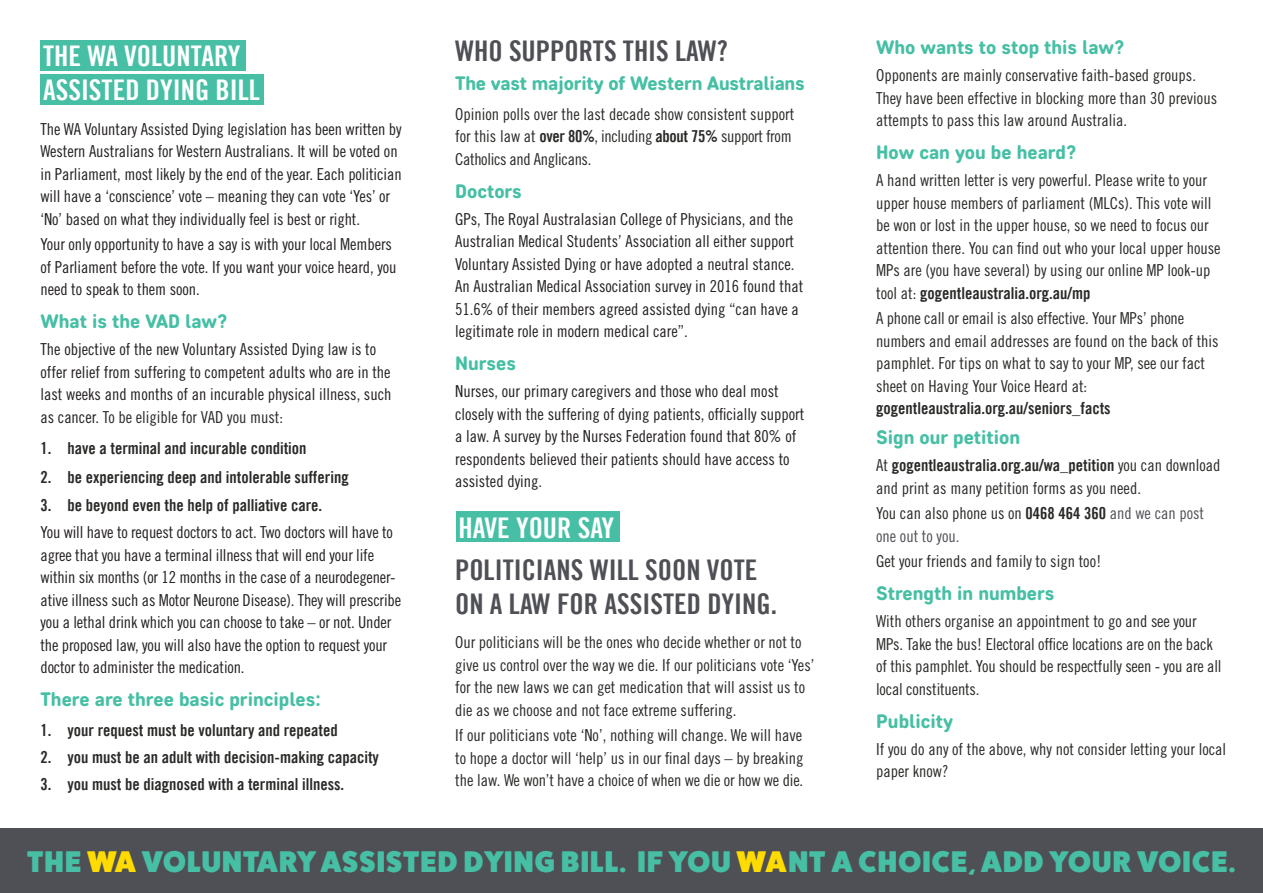
<style>
.page{position:relative;width:1263px;height:893px;background:#fff}
.page>*{position:absolute;margin:0;border:0;box-sizing:border-box;transform-origin:0 0}
.t1{font:30px "Fat Frank Free";letter-spacing:.04em;color:#46bfa5}
.Header_2{font:28.5px/34.2px "Trade Gothic Bold Cond Twenty";color:#4f5055}
.Header_2-2{font:28.5px/34.2px "Trade Gothic Bold Cond Twenty";color:#fff}
.Header_3{font:800 19.5px "Core Sans DS65";color:#46bfa5}
.Body_Small_v2{font:16.5px/22.5px "Trade Gothic LT Std Cn 18";color:#292a27}
.Body_Small_v2-2{font:16.5px/22.5px "Trade Gothic LT Std Cn 18";letter-spacing:-.005em;color:#231f20}
.t2{font:16.5px "Trade Gothic Bold Cond Twenty";color:#292a27}
.Body_Small_v2-3{font:16.5px/22.5px "Trade Gothic LT Std Cn 18";color:#4f5055}
.s1{color:#292a27}
.s2{font-family:"Trade Gothic Bold Cond Twenty"}
.s3{font-family:"Trade Gothic Bold Cond Twenty";color:#292a27}
.s4{color:#ffdc01}
</style>
<div class="page">
<div style="left:456px;top:511px;width:164px;height:31px;background:#46bfa5"></div>
<div style="left:0;top:828px;width:1263px;height:65px;background:#4f5055"></div>
<div style="left:40px;top:40px;width:206px;height:31px;background:#46bfa5"></div>
<div style="left:40px;top:74px;width:224px;height:31px;background:#46bfa5"></div>
<p class="Header_2-2" style="left:43px;top:38px;width:218px">THE WA VOLUNTARY<br>ASSISTED DYING BILL</p>
<p class="Body_Small_v2-2" style="left:40px;top:117px;width:363px">The WA Voluntary Assisted Dying legislation has been written by Western Australians for Western Australians. It will be voted on in Parliament, most likely by the end of the year. Each politician will have a ‘conscience’ vote – meaning they can vote ‘Yes’ or ‘No’ based on what they individually feel is best or right.</p>
<p class="Body_Small_v2-2" style="left:40px;top:233px;width:357px">Your only opportunity to have a say is with your local Members of Parliament before the vote. If you want your voice heard, you need to speak to them soon.</p>
<p class="Header_3" style="left:40px;top:310px;width:189px">What is the VAD law?</p>
<p class="Body_Small_v2-2" style="left:40px;top:338px;width:352px">The objective of the new Voluntary Assisted Dying law is to offer relief from suffering to competent adults who are in the last weeks and months of an incurable physical illness, such as cancer. <span class="s1">To be eligible for VAD you must:</span></p>
<p class="t2" style="left:40px;top:438px;width:268px">1. have a terminal and incurable condition</p>
<p class="t2" style="left:40px;top:467px;width:310px">2. be experiencing deep and intolerable suffering</p>
<p class="t2" style="left:40px;top:495px;width:283px">3. be beyond even the help of palliative care.</p>
<p class="Body_Small_v2-2" style="left:40px;top:521px;width:362px">You will have to request doctors to act. Two doctors will have to agree that you have a terminal illness that will end your life within six months (or 12 months in the case of a neurodegener&shy;ative illness such as Motor Neurone Disease). They will prescribe you a lethal drink which you can choose to take – or not. Under the proposed law, you will also have the option to request your doctor to administer the medication.</p>
<p class="Header_3" style="left:40px;top:688px;width:282px">There are three basic principles:</p>
<p class="t2" style="left:40px;top:720px;width:299px">1. your request must be voluntary and repeated</p>
<p class="t2" style="left:40px;top:747px;width:340px">2. you must be an adult with decision-making capacity</p>
<p class="t2" style="left:40px;top:774px;width:305px">3. you must be diagnosed with a terminal illness.</p>
<p class="Header_2" style="left:455px;top:34px;width:274px">WHO SUPPORTS THIS LAW?</p>
<p class="Header_3" style="left:455px;top:71px;width:351px">The vast majority of Western Australians</p>
<p class="Body_Small_v2" style="left:455px;top:102px;width:341px">Opinion polls over the last decade show consistent support for this law at <span class="s2">over 80%</span>, including <span class="s2">about 75%</span> support from<br>Catholics and Anglicans.</p>
<p class="Header_3" style="left:455px;top:179px;width:68px">Doctors</p>
<p class="Body_Small_v2-2" style="left:455px;top:207px;width:350px">GPs, The Royal Australasian College of Physicians, and the Australian Medical Students’ Association all either support Voluntary Assisted Dying or have adopted a neutral stance.<br>An Australian Medical Association survey in 2016 found that 51.6% of their members agreed assisted dying “can have a legitimate role in modern medical care”.</p>
<p class="Header_3" style="left:455px;top:352px;width:62px">Nurses</p>
<p class="Body_Small_v2-2" style="left:455px;top:380px;width:351px">Nurses, our primary caregivers and those who deal most closely with the suffering of dying patients, officially support a law. A survey by the Nurses Federation found that 80% of respondents believed their patients should have access to assisted dying.</p>
<p class="Header_2-2" style="left:459px;top:510px;width:157px">HAVE YOUR SAY</p>
<p class="Header_2" style="left:455px;top:552px;width:323px">POLITICIANS WILL SOON VOTE<br>ON A LAW FOR ASSISTED DYING.</p>
<p class="Body_Small_v2" style="left:455px;top:631px;width:361px">Our politicians will be the ones who decide whether or not to give us control over the way we die. If our politicians vote ‘Yes’ for the new laws we can get medication that will assist us to die as we choose and not face extreme suffering.</p>
<p class="Body_Small_v2" style="left:455px;top:724px;width:350px;text-align:justify">If our politicians vote ‘No’, nothing will change. We will have to hope a doctor will ‘help’ us in our final days – by breaking the law. We won’t have a choice of when we die or how we die.</p>
<p class="Header_3" style="left:876px;top:36px;width:250px">Who wants to stop this law?</p>
<p class="Body_Small_v2" style="left:876px;top:64px;width:342px">Opponents are mainly conservative faith-based groups.<br>They have been effective in blocking more than 30 previous attempts to pass this law around Australia.</p>
<p class="Header_3" style="left:876px;top:141px;width:202px">How can you be heard?</p>
<p class="Body_Small_v2" style="left:876px;top:169px;width:346px">A hand written letter is very powerful. Please write to your upper house members of parliament (MLCs). This vote will be won or lost in the upper house, so we need to focus our attention there. You can find out who your local upper house MPs are (you have several) by using our online MP look-up tool at: <span class="s2">gogentleaustralia.org.au/mp</span></p>
<p class="Body_Small_v2" style="left:876px;top:307px;width:344px">A phone call or email is also effective. Your MPs’ phone numbers and email addresses are found on the back of this pamphlet. For tips on what to say to your MP, see our fact sheet on Having Your Voice Heard at: <span class="s2">gogentleaustralia.org.au/seniors_facts</span></p>
<p class="Header_3" style="left:876px;top:426px;width:146px">Sign our petition</p>
<p class="Body_Small_v2" style="left:876px;top:454px;width:346px">At <span class="s2">gogentleaustralia.org.au/wa_petition</span> you can download and print as many petition forms as you need.</p>
<p class="Body_Small_v2-3" style="left:876px;top:502px;width:329px"><span class="s1">You can also phone us on</span> <span class="s3">0468 464 360</span> and we can post one out to you.</p>
<p class="Body_Small_v2" style="left:876px;top:550px;width:227px">Get your friends and family to sign too!</p>
<p class="Header_3" style="left:876px;top:582px;width:180px">Strength in numbers</p>
<p class="Body_Small_v2" style="left:876px;top:610px;width:347px">With others organise an appointment to go and see your MPs. Take the bus! Electoral office locations are on the back of this pamphlet. You should be respectfully seen - you are all local constituents.</p>
<p class="Header_3" style="left:876px;top:710px;width:78px">Publicity</p>
<p class="Body_Small_v2" style="left:876px;top:738px;width:352px">If you do any of the above, why not consider letting your local paper know?</p>
<p class="t1" style="left:27px;top:848px;width:1209px">THE <span class="s4">WA</span> VOLUNTARY ASSISTED DYING BILL. IF YOU <span class="s4">WA</span>NT A CHOICE, ADD YOUR VOICE.</p>
</div>
